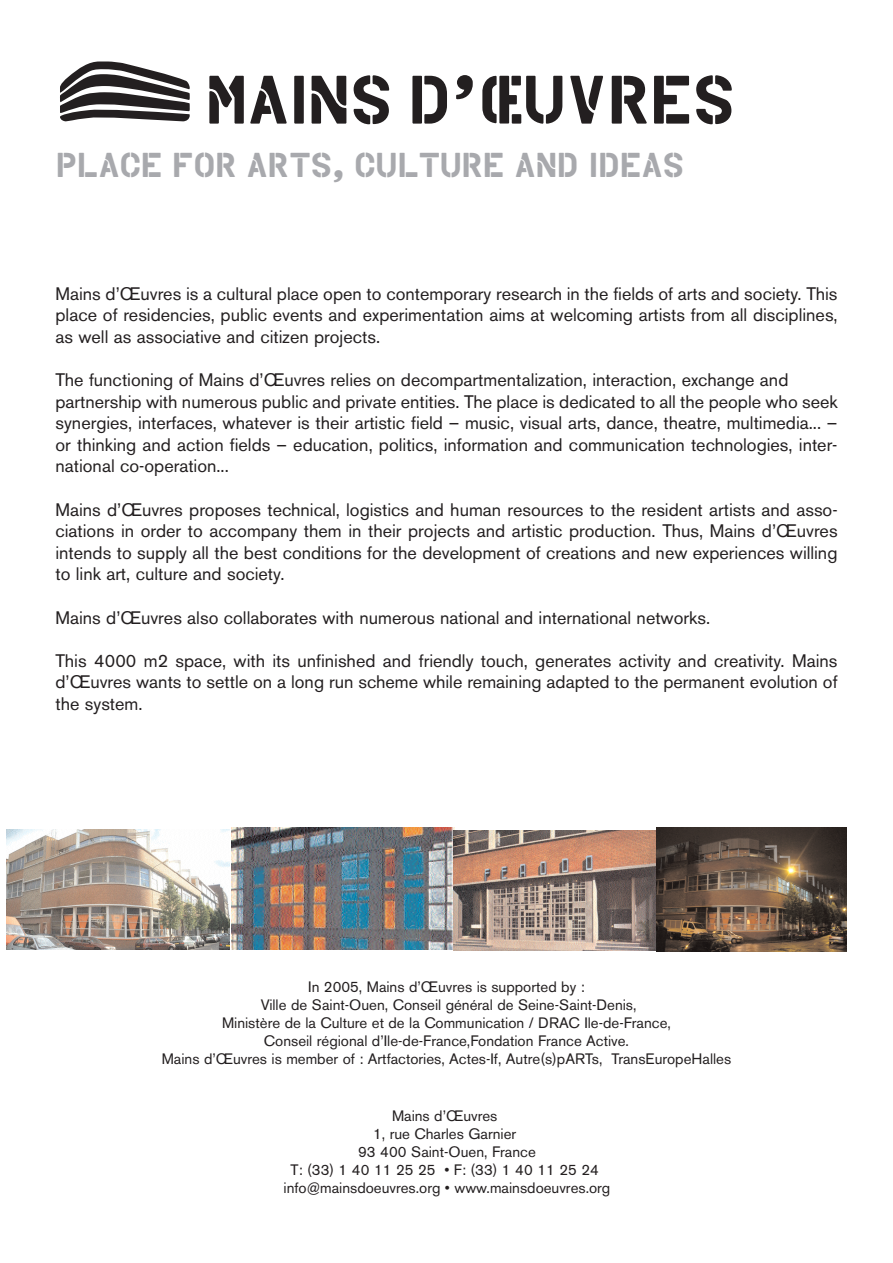
<style>
.page{position:relative;width:893px;height:1263px;background:#fff}
.page>*{position:absolute;margin:0;border:0;box-sizing:border-box;transform-origin:0 0}
.t1{font:39px "Manuel";color:#a8a9ad}
.t2{font:18px/21.6px "Akzidenz Grotesk BE";color:#231f20;text-align:justify}
.t3{font:15px/18px "Akzidenz Grotesk BE";color:#231f20;text-align:center}
</style>
<div class="page">
<svg style="left:412px;top:76px;width:35px;height:48px"></svg>
<svg style="left:456px;top:75px;width:17px;height:24px"></svg>
<svg style="left:482px;top:76px;width:80px;height:48px"></svg>
<svg style="left:570px;top:76px;width:33px;height:48px"></svg>
<svg style="left:612px;top:76px;width:35px;height:48px"></svg>
<svg style="left:654px;top:76px;width:35px;height:48px"></svg>
<svg style="left:696px;top:75px;width:36px;height:49px"></svg>
<svg style="left:209px;top:76px;width:35px;height:48px"></svg>
<svg style="left:250px;top:76px;width:37px;height:48px"></svg>
<div style="left:294px;top:76px;width:10px;height:48px;background:#231f20"></div>
<svg style="left:312px;top:76px;width:34px;height:48px"></svg>
<svg style="left:354px;top:75px;width:35px;height:49px"></svg>
<svg style="left:60px;top:61px;width:130px;height:60px"></svg>
<img style="left:6px;top:829px;width:224px;height:120px">
<img style="left:231px;top:827px;width:224px;height:122px">
<img style="left:454px;top:830px;width:202px;height:121px">
<img style="left:656px;top:828px;width:190px;height:123px">
<h1 class="t1" style="left:56px;top:147px;width:630px">PLACE FOR ARTS, CULTURE AND IDEAS</h1>
<p class="t2" style="left:56px;top:284px;width:784px">Mains d’Œuvres is a cultural place open to contemporary research in the fields of arts and society. This place of residencies, public events and experimentation aims at welcoming artists from all disciplines, as well as associative and citizen projects.</p>
<p class="t2" style="left:56px;top:371px;width:784px;text-align:left">The functioning of Mains d’Œuvres relies on decompartmentalization, interaction, exchange and partnership with numerous public and private entities. The place is dedicated to all the people who seek synergies, interfaces, whatever is their artistic field – music, visual arts, dance, theatre, multimedia... – or thinking and action fields – education, politics, information and communication technologies, inter&shy;national co-operation...</p>
<p class="t2" style="left:56px;top:500px;width:784px">Mains d’Œuvres proposes technical, logistics and human resources to the resident artists and asso&shy;ciations in order to accompany them in their projects and artistic production. Thus, Mains d’Œuvres intends to supply all the best conditions for the development of creations and new experiences willing to link art, culture and society.</p>
<p class="t2" style="left:56px;top:608px;width:656px">Mains d’Œuvres also collaborates with numerous national and international networks.</p>
<p class="t2" style="left:56px;top:652px;width:784px">This 4000 m2 space, with its unfinished and friendly touch, generates activity and creativity. Mains d’Œuvres wants to settle on a long run scheme while remaining adapted to the permanent evolution of the system.</p>
<p class="t3" style="left:162px;top:979px;width:571px">In 2005, Mains d’Œuvres is supported by :<br>Ville de Saint-Ouen, Conseil général de Seine-Saint-Denis,<br>Ministère de la Culture et de la Communication / DRAC Ile-de-France,<br>Conseil régional d’Ile-de-France,Fondation France Active.<br>Mains d’Œuvres is member of : Artfactories, Actes-If, Autre(s)pARTs, TransEuropeHalles</p>
<p class="t3" style="left:284px;top:1108px;width:328px">Mains d’Œuvres<br>1, rue Charles Garnier<br>93 400 Saint-Ouen, France<br>T: (33) 1 40 11 25 25 • F: (33) 1 40 11 25 24 info@mainsdoeuvres.org • www.mainsdoeuvres.org</p>
</div>
